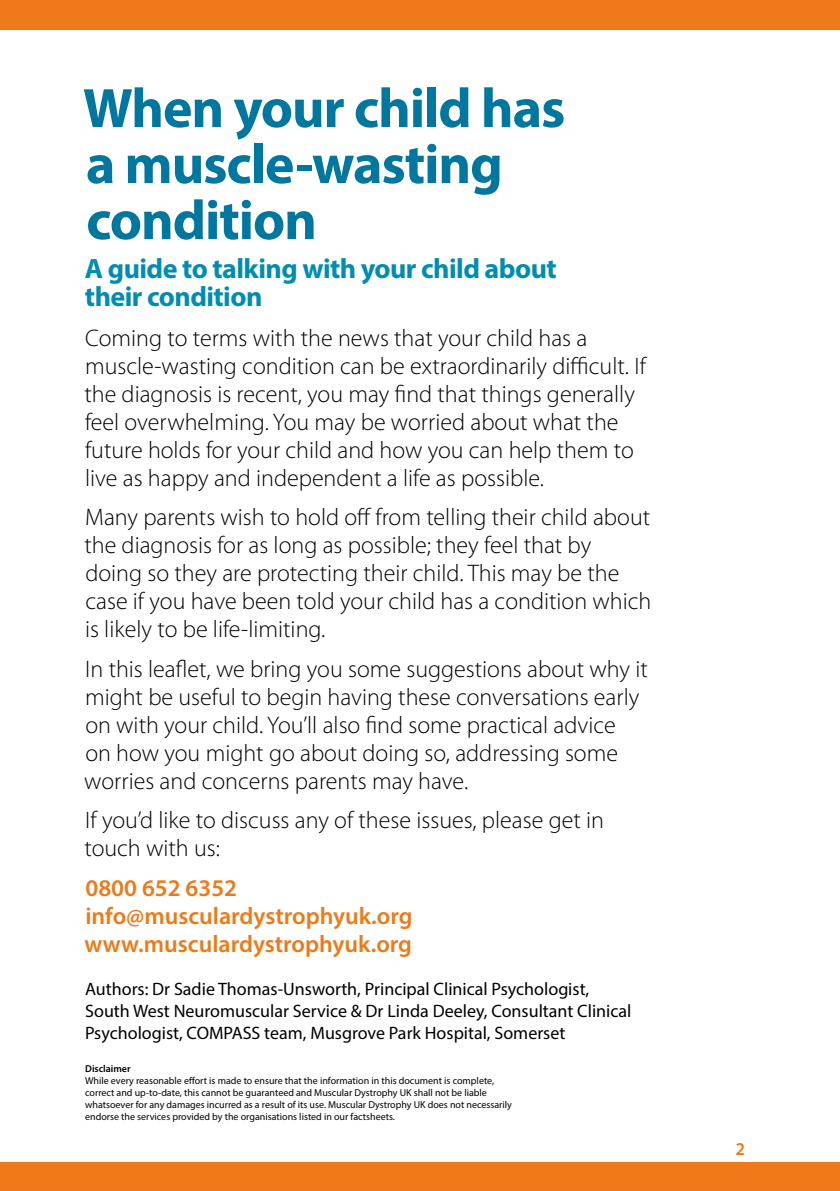
<style>
.page{position:relative;width:840px;height:1191px;background:#fff}
.page>*{position:absolute;margin:0;border:0;box-sizing:border-box;transform-origin:0 0}
.t1{font:700 56px/56px "Myriad Pro";letter-spacing:-.02em;color:#00779f}
.t2{font:700 28px/28px "Myriad Pro";letter-spacing:-.02em;color:#008db2}
.t3{font:300 24px/28px "Myriad Pro";color:#000}
.t4{font:600 24px/28px "Myriad Pro";color:#ef7918}
.t5{font:18px/21.6px "Myriad Pro";color:#000}
.t6{font:600 18px "Myriad Pro";color:#ef7918}
.t7{font:10px/12px "Myriad Pro";color:#000}
.t8{font:600 10px "Myriad Pro";color:#000}
</style>
<div class="page">
<div style="left:0;top:1162px;width:839px;height:29px;background:#ef7918"></div>
<div style="left:0;top:0;width:839px;height:29px;background:#ef7918"></div>
<h1 class="t1" style="left:83px;top:78px;width:483px">When your child has a muscle-wasting condition</h1>
<p class="t2" style="left:85px;top:254px;width:473px">A guide to talking with your child about their condition</p>
<p class="t3" style="left:84px;top:323px;width:562px">Coming to terms with the news that your child has a muscle-wasting condition can be extraordinarily difficult. If the diagnosis is recent, you may find that things generally feel overwhelming. You may be worried about what the future holds for your child and how you can help them to live as happy and independent a life as possible.</p>
<p class="t3" style="left:84px;top:503px;width:568px">Many parents wish to hold off from telling their child about the diagnosis for as long as possible; they feel that by doing so they are protecting their child. This may be the case if you have been told your child has a condition which is likely to be life-limiting.</p>
<p class="t3" style="left:84px;top:654px;width:564px">In this leaflet, we bring you some suggestions about why it might be useful to begin having these conversations early on with your child. You’ll also find some practical advice<br>on how you might go about doing so, addressing some worries and concerns parents may have.</p>
<p class="t3" style="left:84px;top:806px;width:521px">If you’d like to discuss any of these issues, please get in touch with us:</p>
<p class="t4" style="left:84px;top:873px;width:329px">0800 652 6352 info@musculardystrophyuk.org www.musculardystrophyuk.org</p>
<p class="t5" style="left:85px;top:978px;width:547px">Authors: Dr Sadie Thomas-Unsworth, Principal Clinical Psychologist,<br>South West Neuromuscular Service &amp; Dr Linda Deeley, Consultant Clinical<br>Psychologist, COMPASS team, Musgrove Park Hospital, Somerset</p>
<p class="t8" style="left:85px;top:1061px;width:47px">Disclaimer</p>
<p class="t7" style="left:85px;top:1074px;width:428px">While every reasonable effort is made to ensure that the information in this document is complete, correct and up-to-date, this cannot be guaranteed and Muscular Dystrophy UK shall not be liable whatsoever for any damages incurred as a result of its use. Muscular Dystrophy UK does not necessarily endorse the services provided by the organisations listed in our factsheets.</p>
<p class="t6" style="left:735px;top:1137px;width:11px">2</p>
</div>
